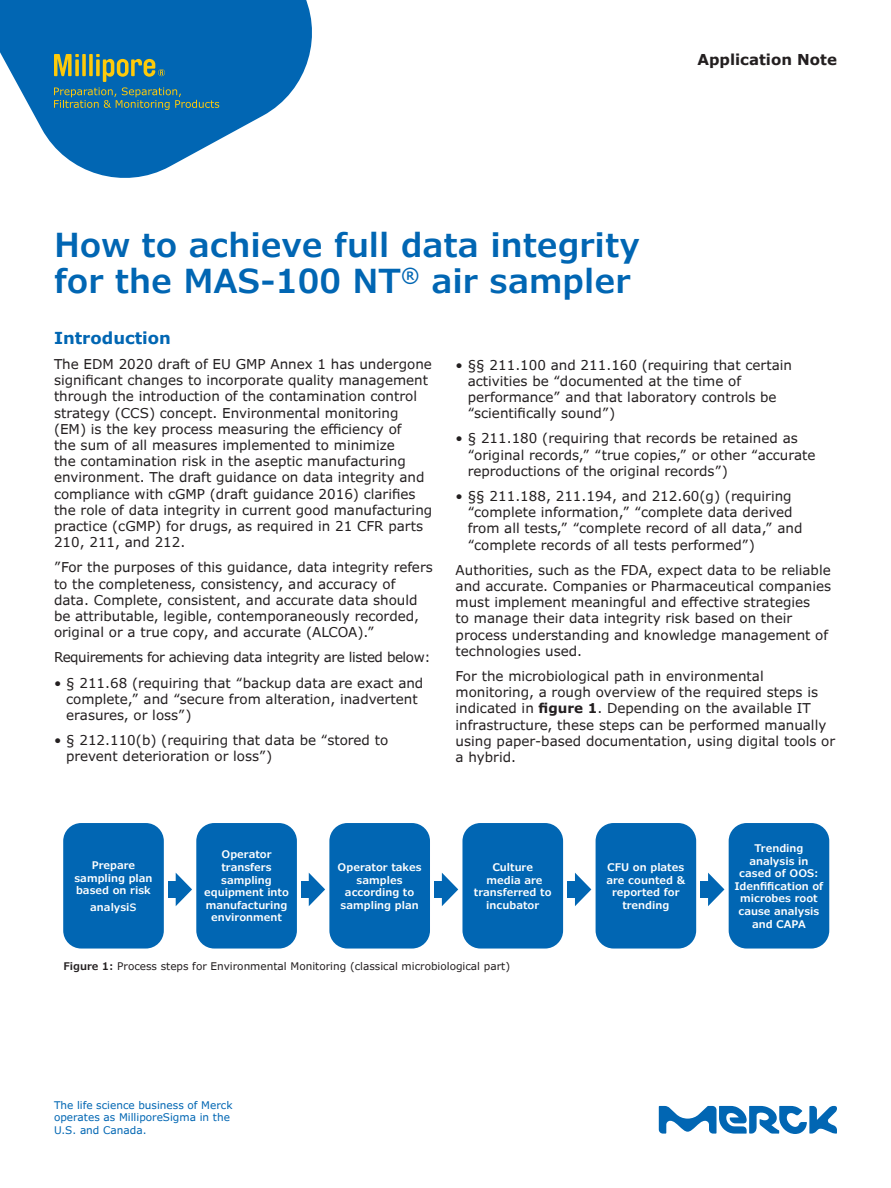
<style>
.page{position:relative;width:891px;height:1188px;background:#fff}
.page>*{position:absolute;margin:0;border:0;box-sizing:border-box;transform-origin:0 0}
.Headline_22_24{font:600 33px/36px "Verdana Pro";color:#0166b3}
.Section_Head_11_13{font:700 16.5px "Verdana Pro";color:#0166b3}
.t1{font:700 15px "Verdana Pro";color:#231f20}
.Body_Copy_9_11{font:13.5px/16.2px "Verdana Pro";color:#231f20}
.Body_Copy_9_11-2{font:13.5px "Verdana Pro";letter-spacing:-.03em;color:#231f20}
.t2{font:600 10.5px/12.6px "Verdana Pro";color:#fff;text-align:center}
.Body_Copy_9_11-3{font:10.5px "Verdana Pro";color:#231f20}
.Caption_7_9{font:10.5px/12.6px "Verdana Pro";color:#0166b3}
.s1{font-weight:700}
.s2{font-weight:400;font-size:13.5px}
.s3{font-weight:600}
</style>
<div class="page">
<svg style="left:0;top:0;width:312px;height:178px;fill:#0166b3"></svg>
<svg style="left:54px;top:54px;width:165px;height:56px;background:#307892"></svg>
<div style="left:63px;top:823px;width:101px;height:126px;background:#0166b3;border-radius:18px"></div>
<div style="left:196px;top:823px;width:101px;height:126px;background:#0166b3;border-radius:18px"></div>
<div style="left:329px;top:823px;width:101px;height:126px;background:#0166b3;border-radius:18px"></div>
<div style="left:462px;top:823px;width:101px;height:126px;background:#0166b3;border-radius:18px"></div>
<div style="left:596px;top:823px;width:100px;height:126px;background:#0166b3;border-radius:18px"></div>
<div style="left:729px;top:823px;width:100px;height:126px;background:#0166b3;border-radius:18px"></div>
<svg style="left:176px;top:873px;width:16px;height:33px"></svg>
<div style="left:168px;top:881px;width:16px;height:17px;background:#0166b3"></div>
<svg style="left:309px;top:873px;width:16px;height:33px"></svg>
<div style="left:301px;top:881px;width:16px;height:17px;background:#0166b3"></div>
<svg style="left:442px;top:873px;width:16px;height:33px"></svg>
<div style="left:434px;top:881px;width:16px;height:17px;background:#0166b3"></div>
<svg style="left:575px;top:873px;width:16px;height:33px"></svg>
<div style="left:567px;top:881px;width:16px;height:17px;background:#0166b3"></div>
<svg style="left:708px;top:873px;width:16px;height:33px"></svg>
<div style="left:700px;top:881px;width:16px;height:17px;background:#0166b3"></div>
<svg style="left:659px;top:1106px;width:178px;height:28px"></svg>
<p class="t1" style="left:697px;top:50px;width:141px">Application Note</p>
<p class="Headline_22_24" style="left:54px;top:228px;width:588px">How to achieve full data integrity for the MAS-100 NT<sup>®</sup> air sampler</p>
<p class="Section_Head_11_13" style="left:54px;top:327px;width:119px">Introduction</p>
<p class="Body_Copy_9_11" style="left:54px;top:356px;width:380px">The EDM 2020 draft of EU GMP Annex 1 has undergone significant changes to incorporate quality management through the introduction of the contamination control strategy (CCS) concept. Environmental monitoring (EM) is the key process measuring the efficiency of<br>the sum of all measures implemented to minimize<br>the contamination risk in the aseptic manufacturing environment. The draft guidance on data integrity and compliance with cGMP (draft guidance 2016) clarifies the role of data integrity in current good manufacturing practice (cGMP) for drugs, as required in 21 CFR parts 210, 211, and 212.</p>
<p class="Body_Copy_9_11" style="left:54px;top:560px;width:380px">”For the purposes of this guidance, data integrity refers to the completeness, consistency, and accuracy of data. Complete, consistent, and accurate data should be attributable, legible, contemporaneously recorded, original or a true copy, and accurate (ALCOA).”</p>
<p class="Body_Copy_9_11-2" style="left:54px;top:649px;width:378px">Requirements for achieving data integrity are listed below:</p>
<p class="Body_Copy_9_11" style="left:66px;top:675px;width:359px;text-indent:-12px">• § 211.68 (requiring that “backup data are exact and complete,” and “secure from alteration, inadvertent erasures, or loss”)</p>
<p class="Body_Copy_9_11" style="left:66px;top:732px;width:324px;text-indent:-12px">• § 212.110(b) (requiring that data be “stored to prevent deterioration or loss”)</p>
<p class="Body_Copy_9_11" style="left:468px;top:357px;width:326px;text-indent:-12px">• §§ 211.100 and 211.160 (requiring that certain activities be “documented at the time of performance” and that laboratory controls be “scientifically sound”)</p>
<p class="Body_Copy_9_11" style="left:468px;top:431px;width:349px;text-indent:-12px">• § 211.180 (requiring that records be retained as “original records,” “true copies,” or other “accurate reproductions of the original records”)</p>
<p class="Body_Copy_9_11" style="left:468px;top:488px;width:336px;text-indent:-12px">• §§ 211.188, 211.194, and 212.60(g) (requiring “complete information,” “complete data derived from all tests,” “complete record of all data,” and “complete records of all tests performed”)</p>
<p class="Body_Copy_9_11" style="left:456px;top:562px;width:377px">Authorities, such as the FDA, expect data to be reliable and accurate. Companies or Pharmaceutical companies must implement meaningful and effective strategies<br>to manage their data integrity risk based on their process understanding and knowledge management of technologies used.</p>
<p class="Body_Copy_9_11" style="left:456px;top:668px;width:381px">For the microbiological path in environmental monitoring, a rough overview of the required steps is indicated in <span class="s1">figure 1</span>. Depending on the available IT infrastructure, these steps can be performed manually using paper-based documentation, using digital tools or a hybrid.</p>
<p class="t2" style="left:74px;top:859px;width:80px">Prepare sampling plan based on risk</p>
<p class="t2" style="left:90px;top:900px;width:48px">analysi<span class="s2">s</span></p>
<p class="t2" style="left:222px;top:848px;width:52px">Operator</p>
<p class="t2" style="left:204px;top:861px;width:86px">transfers sampling equipment into manufacturing environment</p>
<p class="t2" style="left:338px;top:861px;width:85px">Operator takes samples according to sampling plan</p>
<p class="t2" style="left:474px;top:861px;width:79px">Culture<br>media are transferred to incubator</p>
<p class="t2" style="left:606px;top:861px;width:80px">CFU on plates are counted &amp; reported for trending</p>
<p class="Body_Copy_9_11-3" style="left:64px;top:959px;width:448px"><span class="s3">Figure 1:</span> Process steps for Environmental Monitoring (classical microbiological part)</p>
<p class="t2" style="left:734px;top:842px;width:91px">Trending analysis in cased of OOS:<br>Idenfification of microbes root cause analysis and CAPA</p>
<p class="Caption_7_9" style="left:54px;top:1099px;width:180px">The life science business of Merck operates as MilliporeSigma in the<br>U.S. and Canada.</p>
</div>
